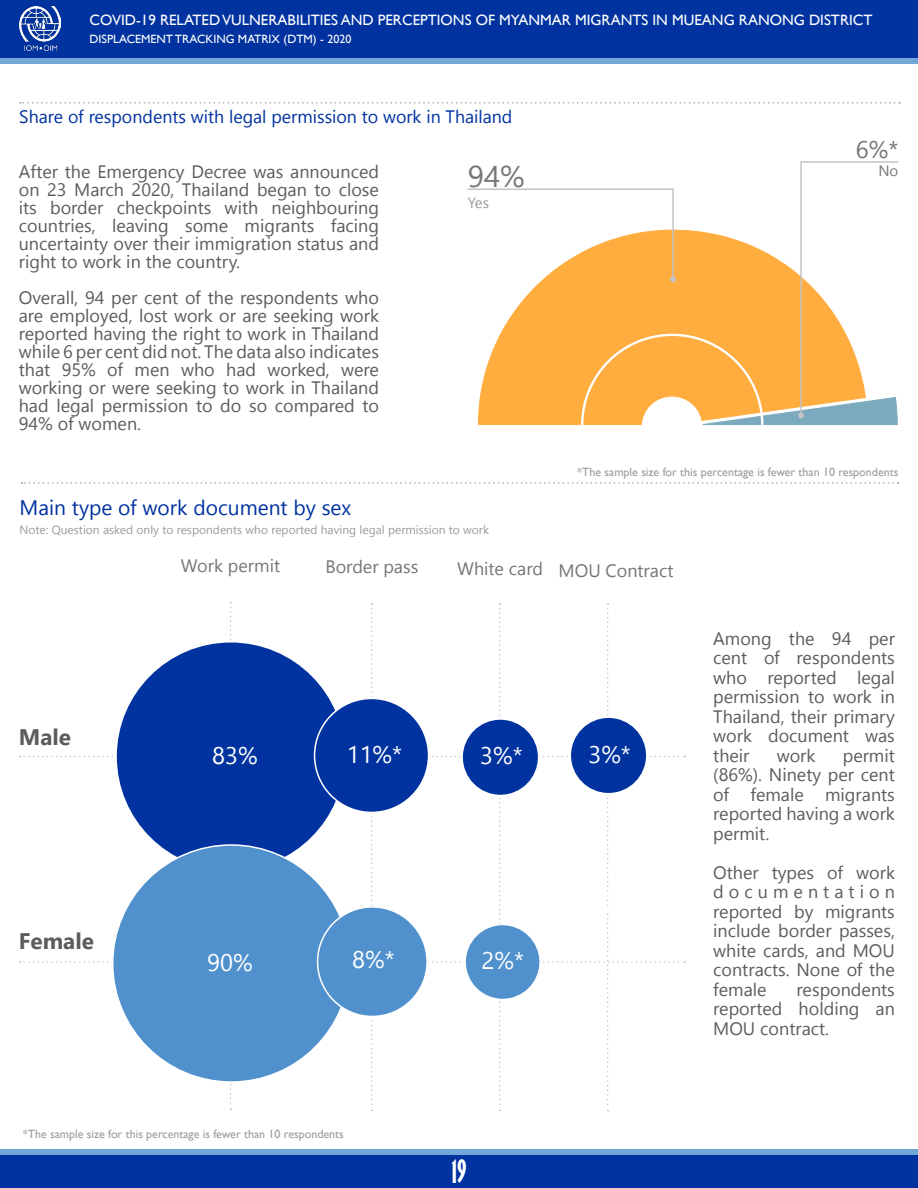
<style>
.page{position:relative;width:918px;height:1188px;background:#fff}
.page>*{position:absolute;margin:0;border:0;box-sizing:border-box;transform-origin:0 0}
.t1{font:30px "Nirmala UI";color:#757679}
.t2{font:700 extra-condensed 30px "Gill Sans";color:#fff}
.t3{font:24px "Nirmala UI";color:#fff}
.t4{font:24px "Nirmala UI";color:#757679}
.t5{font:700 22.5px "Nirmala UI";color:#5c5c5f}
.t6{font:21px "Nirmala UI";color:#0033a0}
.t7{font:18px/19.5px "Nirmala UI";color:#5c5c5f;text-align:justify}
.t8{font:18px "Nirmala UI";color:#0033a0}
.t9{font:18px "Nirmala UI";color:#757679}
.Book_name{font:15px "Gill Sans";color:#fff}
.t10{font:15px "Nirmala UI";color:#999b9e}
.t11{font:15px "Nirmala UI";color:#757679}
.t12{font:12px "Gill Sans";color:#999b9e}
.t13{font:12px "Nirmala UI";color:#999b9e}
.Book_name-2{font:12px "Gill Sans";color:#fff}
</style>
<div class="page">
<svg style="left:478px;top:229px;width:368px;height:196px"></svg>
<div style="left:0;top:0;width:918px;height:58px;background:#0033a0"></div>
<div style="left:0;top:58px;width:918px;height:6px;background:#73a7d7"></div>
<img style="left:20px;top:6px;width:41px;height:45px">
<div style="left:0;top:1155px;width:918px;height:33px;background:#0033a0"></div>
<div style="left:0;top:1149px;width:918px;height:6px;background:#73a7d7"></div>
<svg style="left:20px;top:102px;width:880px;height:2px"></svg>
<hr style="left:801px;top:161px;width:97px;height:2px;background:#c2c3c6">
<svg style="left:22px;top:482px;width:877px;height:2px"></svg>
<hr style="left:800px;top:161px;width:2px;height:255px;background:#c2c3c6">
<svg style="left:580px;top:333px;width:318px;height:92px"></svg>
<hr style="left:468px;top:189px;width:205px;height:1px;background:#c2c3c6">
<hr style="left:672px;top:189px;width:2px;height:90px;background:#c2c3c6">
<svg style="left:670px;top:276px;width:6px;height:6px"></svg>
<div style="left:116px;top:642px;width:230px;height:229px;background:#0033a0;border-radius:50%"></div>
<div style="left:315px;top:698px;width:114px;height:114px;background:#0033a0;border-radius:50%"></div>
<div style="left:314px;top:698px;width:115px;height:115px;border:2px solid #fff;border-radius:50%"></div>
<div style="left:462px;top:719px;width:77px;height:77px;background:#0033a0;border-radius:50%"></div>
<div style="left:461px;top:718px;width:78px;height:78px;border:2px solid #fff;border-radius:50%"></div>
<div style="left:113px;top:845px;width:237px;height:237px;background:#5091cd;border-radius:50%"></div>
<div style="left:318px;top:907px;width:109px;height:109px;background:#5091cd;border-radius:50%"></div>
<div style="left:317px;top:906px;width:111px;height:111px;border:2px solid #fff;border-radius:50%"></div>
<div style="left:465px;top:925px;width:75px;height:75px;background:#5091cd;border-radius:50%"></div>
<div style="left:464px;top:924px;width:77px;height:76px;border:2px solid #fff;border-radius:50%"></div>
<div style="left:570px;top:717px;width:77px;height:77px;background:#0033a0;border-radius:50%"></div>
<div style="left:570px;top:716px;width:78px;height:78px;border:2px solid #fff;border-radius:50%"></div>
<p class="Book_name" style="left:90px;top:12px;width:784px">COVID-19 RELATED VULNERABILITIES AND PERCEPTIONS OF MYANMAR MIGRANTS IN MUEANG RANONG DISTRICT</p>
<p class="Book_name-2" style="left:90px;top:32px;width:263px">DISPLACEMENT TRACKING MATRIX (DTM) - 2020</p>
<p class="t8" style="left:19px;top:103px;width:495px">Share of respondents with legal permission to work in Thailand</p>
<p class="t7" style="left:19px;top:162px;width:362px;line-height:18px">After the Emergency Decree was announced on 23 March 2020, Thailand began to close its border checkpoints with neighbouring countries, leaving some migrants facing uncertainty over their immigration status and right to work in the country.</p>
<p class="t7" style="left:19px;top:288px;width:362px;line-height:18px">Overall, 94 per cent of the respondents who are employed, lost work or are seeking work reported having the right to work in Thailand while 6 per cent did not. The data also indicates that 95% of men who had worked, were working or were seeking to work in Thailand had legal permission to do so compared to 94% of women.</p>
<p class="t1" style="left:468px;top:153px;width:58px">94%</p>
<p class="t10" style="left:468px;top:191px;width:23px">Yes</p>
<p class="t4" style="left:856px;top:130px;width:44px">6%*</p>
<p class="t11" style="left:878px;top:159px;width:22px">No</p>
<p class="t12" style="left:577px;top:465px;width:323px">*The sample size for this percentage is fewer than 10 respondents</p>
<p class="t6" style="left:20px;top:491px;width:333px">Main type of work document by sex</p>
<p class="t9" style="left:181px;top:551px;width:101px">Work permit</p>
<p class="t9" style="left:325px;top:552px;width:94px">Border pass</p>
<p class="t9" style="left:457px;top:555px;width:87px">White card</p>
<p class="t9" style="left:559px;top:557px;width:116px">MOU Contract</p>
<p class="t13" style="left:20px;top:521px;width:471px">Note: Question asked only to respondents who reported having legal permission to work</p>
<p class="t5" style="left:19px;top:720px;width:54px">Male</p>
<p class="t3" style="left:212px;top:737px;width:47px">83%</p>
<p class="t3" style="left:347px;top:736px;width:57px">11%*</p>
<p class="t3" style="left:480px;top:737px;width:44px">3%*</p>
<p class="t3" style="left:588px;top:735px;width:44px">3%*</p>
<p class="t5" style="left:19px;top:924px;width:77px">Female</p>
<p class="t3" style="left:207px;top:944px;width:47px">90%</p>
<p class="t3" style="left:352px;top:940px;width:44px">8%*</p>
<p class="t3" style="left:482px;top:942px;width:44px">2%*</p>
<p class="t12" style="left:23px;top:1127px;width:323px">*The sample size for this percentage is fewer than 10 respondents</p>
<p class="t2" style="left:452px;top:1153px;width:17px">19</p>
<p class="t7" style="left:713px;top:628px;width:183px">Among the 94 per cent of respondents who reported legal permission to work in Thailand, their primary work document was their</p>
<p class="t7" style="left:777px;top:745px;width:40px">work</p>
<p class="t7" style="left:713px;top:745px;width:183px;text-indent:129px">permit (86%). Ninety per cent of female migrants reported having a work permit.</p>
<p class="t7" style="left:713px;top:862px;width:183px">Other types of work documentation reported by migrants include border passes, white cards, and MOU contracts. None of the female</p>
<p class="t7" style="left:713px;top:979px;width:183px;text-indent:83px">respondents reported holding an MOU contract.</p>
</div>
